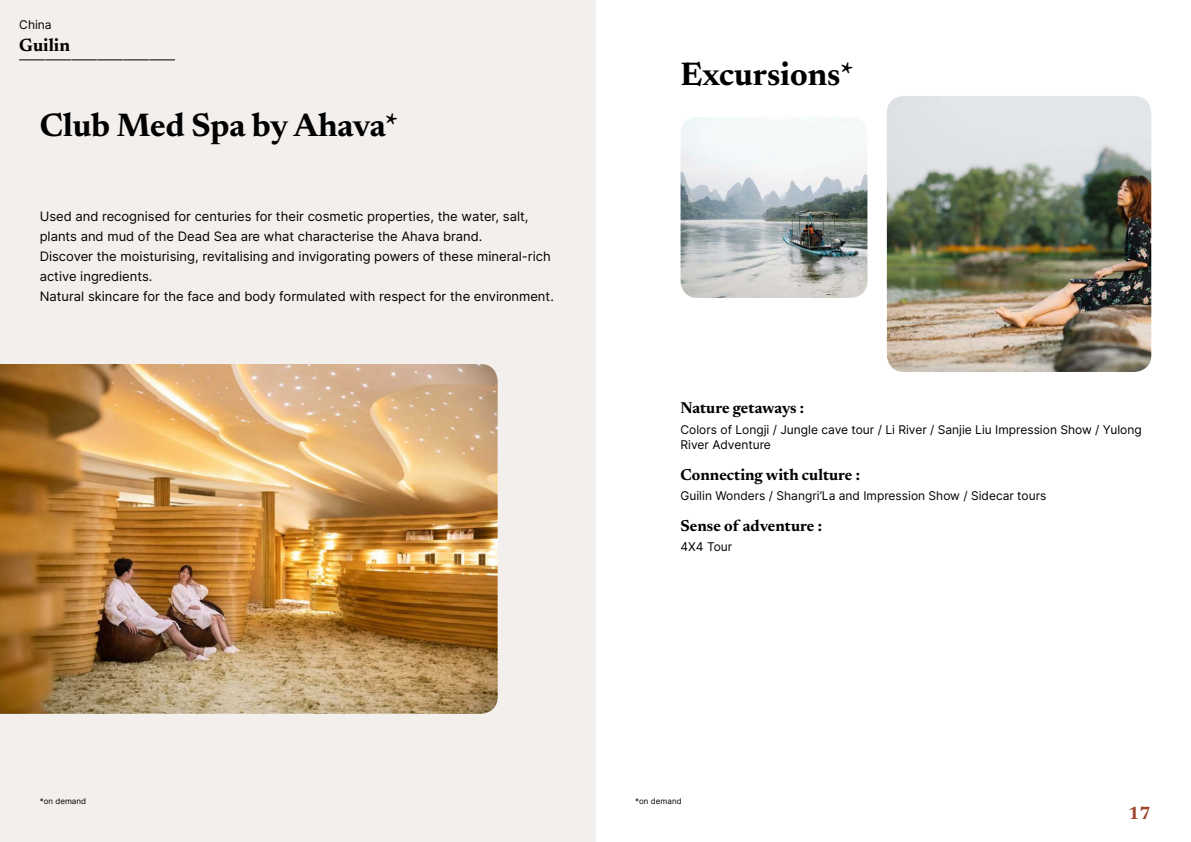
<style>
.page{position:relative;width:1191px;height:842px;background:#fff}
.page>*{position:absolute;margin:0;border:0;box-sizing:border-box;transform-origin:0 0}
.t1{font:700 33px "Newsreader 24 pt";color:#000}
.t2{font:700 18px "Newsreader 24 pt";color:#000}
.t3{font:700 18px "Newsreader 24 pt";color:#9d432c}
.t4{font:700 16px "Newsreader 24 pt";color:#000}
.t5{font:13px/20px "Inter";color:#000}
.t6{font:12px/15px "Inter";color:#000}
.t7{font:8px "Inter";color:#000}
</style>
<div class="page">
<div style="left:0;top:0;width:595px;height:842px;background:#f3efec"></div>
<img style="left:0;top:364px;width:497px;height:350px">
<img style="left:680px;top:117px;width:187px;height:181px">
<img style="left:887px;top:96px;width:264px;height:276px">
<svg style="left:20px;top:60px;width:155px;height:1px"></svg>
<p class="t6" style="left:19px;top:17px;width:34px">China</p>
<h2 class="t2" style="left:19px;top:37px;width:52px">Guilin</h2>
<h1 class="t1" style="left:40px;top:111px;width:360px">Club Med Spa by Ahava*</h1>
<p class="t5" style="left:40px;top:206px;width:516px">Used and recognised for centuries for their cosmetic properties, the water, salt, plants and mud of the Dead Sea are what characterise the Ahava brand.<br>Discover the moisturising, revitalising and invigorating powers of these mineral-rich active ingredients.<br>Natural skincare for the face and body formulated with respect for the environment.</p>
<h1 class="t1" style="left:680px;top:60px;width:175px">Excursions*</h1>
<p class="t4" style="left:680px;top:402px;width:125px">Nature getaways :</p>
<p class="t6" style="left:680px;top:422px;width:462px">Colors of Longji / Jungle cave tour / Li River / Sanjie Liu Impression Show / Yulong<br>River Adventure</p>
<p class="t4" style="left:680px;top:468px;width:181px">Connecting with culture :</p>
<p class="t6" style="left:680px;top:488px;width:367px">Guilin Wonders / Shangri’La and Impression Show / Sidecar tours</p>
<p class="t4" style="left:680px;top:519px;width:143px">Sense of adventure :</p>
<p class="t6" style="left:680px;top:539px;width:53px">4X4 Tour</p>
<p class="t7" style="left:40px;top:795px;width:48px">*on demand</p>
<p class="t7" style="left:635px;top:795px;width:48px">*on demand</p>
<h2 class="t3" style="left:1128px;top:806px;width:24px">17</h2>
</div>
